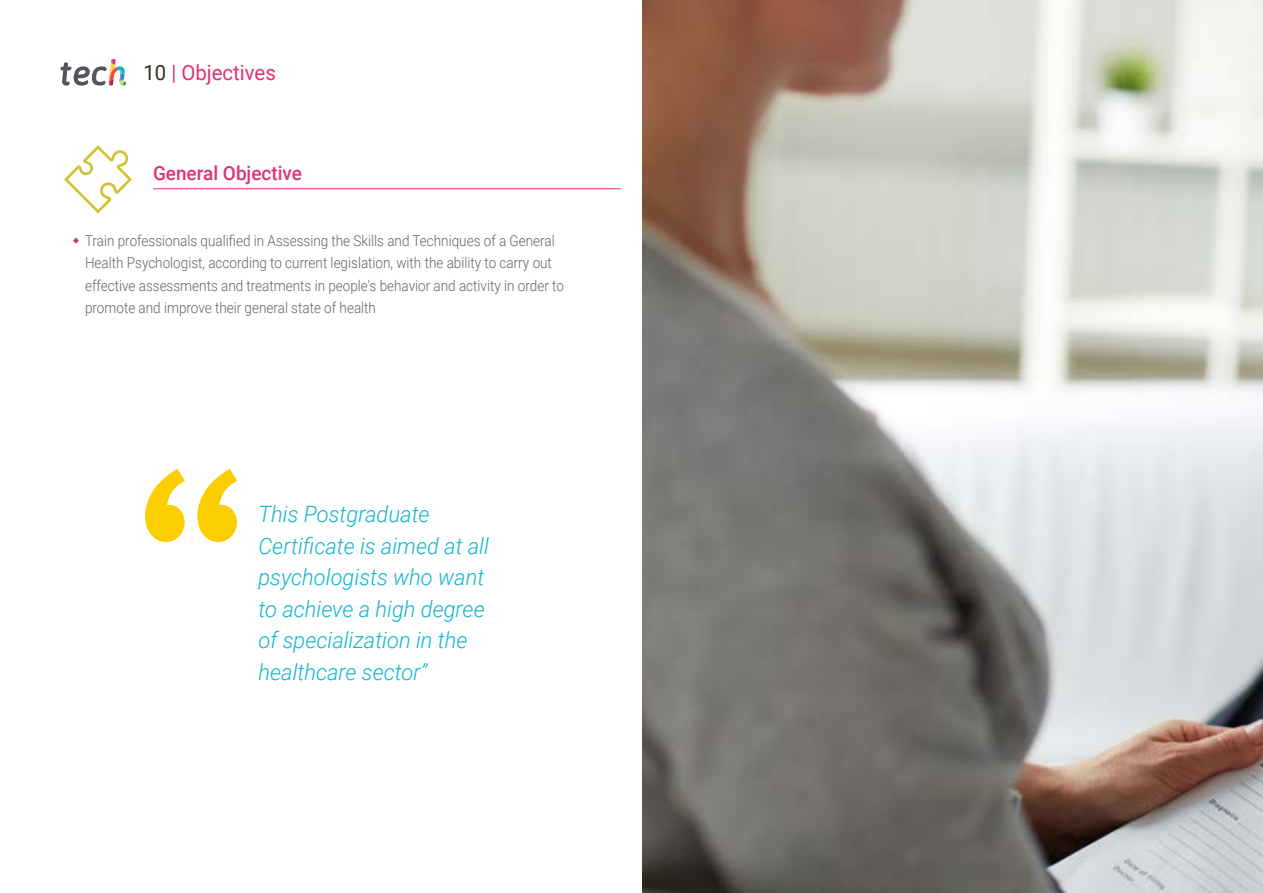
<style>
.page{position:relative;width:1263px;height:893px;background:#fff}
.page>*{position:absolute;margin:0;border:0;box-sizing:border-box;transform-origin:0 0}
.t1{font:italic 300 22.5px/31.5px "Roboto";color:#0fb6cf}
.t2{font:21px "Roboto";color:#df3174}
.t3{font:500 19.5px "Roboto";color:#df3174}
.t4{font:300 15px/22.5px "Roboto";color:#61646a;scale:.9 1}
.s1{color:#312e20}
</style>
<div class="page">
<hr style="left:153px;top:188px;width:468px;height:1px;background:#df3174">
<svg style="left:64px;top:145px;width:68px;height:69px"></svg>
<svg style="left:145px;top:469px;width:92px;height:73px"></svg>
<svg style="left:61px;top:59px;width:65px;height:27px"></svg>
<img style="left:642px;top:0;width:621px;height:893px">
<h2 class="t2" style="left:144px;top:57px;width:134px"><span class="s1">10</span> | Objectives</h2>
<h3 class="t3" style="left:153px;top:160px;width:150px">General Objective</h3>
<p class="t4" style="left:85px;top:229px;width:534px">Train professionals qualified in Assessing the Skills and Techniques of a General Health Psychologist, according to current legislation, with the ability to carry out effective assessments and treatments in people's behavior and activity in order to promote and improve their general state of health</p>
<h1 class="t1" style="left:258px;top:498px;width:232px">This Postgraduate<br>Certificate is aimed at all psychologists who want to achieve a high degree of specialization in the healthcare sector”</h1>
</div>
